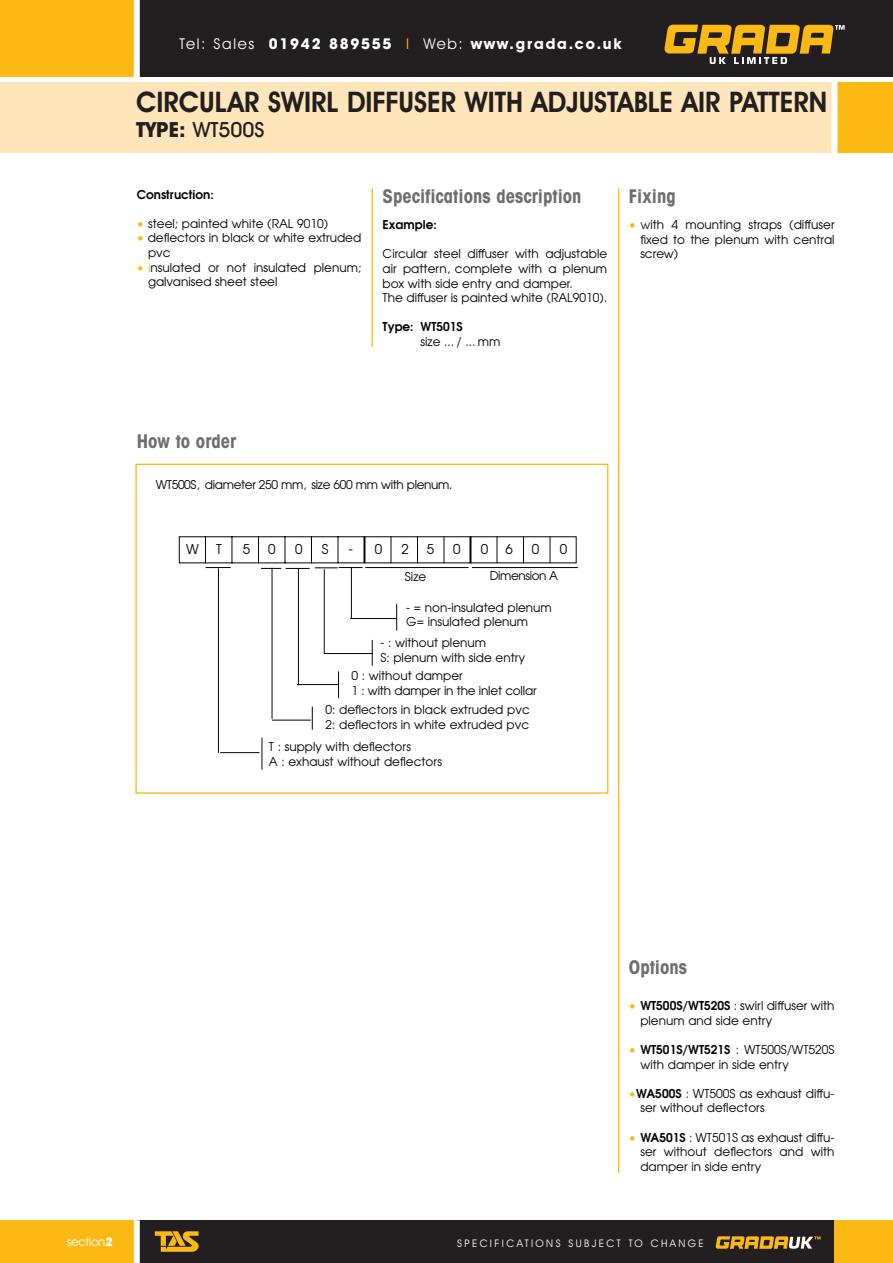
<style>
.page{position:relative;width:893px;height:1263px;background:#fff}
.page>*{position:absolute;margin:0;border:0;box-sizing:border-box;transform-origin:0 0}
.t1{font:600 28.5px "Avant Garde IT Cby BT";color:#231f20;scale:.95 1}
.t2{font:500 21px "Avant Garde IT Cby BT";color:#231f20}
.t3{font:700 condensed 18.9px "Avant Garde";color:#6d6e71}
.t4{font:700 15px "Avant Garde IT Cby BT";letter-spacing:.12em;color:#fff}
.t5{font:13.5px "Avant Garde";color:#040503}
.t6{font:12.15px/14.5px "Avant Garde";color:#040503}
.t7{font:12.15px "Avant Garde";letter-spacing:-.03em;color:#040503}
.t8{font:600 12.15px "Avant Garde";color:#040503}
.t9{font:12.15px "Avant Garde";letter-spacing:-.035em;color:#040503}
.t10{font:12px "Avant Garde IT Cby BT";color:#fff}
.t11{font:10.5px "Avant Garde IT Cby BT";letter-spacing:.225em;color:#fff}
.s1{font-weight:400}
.s2{font-weight:400;color:#fcb914}
.s3{font-weight:700}
.s4{color:#fcb914}
.s5{color:#231f20}
.s6{font-weight:600}
</style>
<div class="page">
<div style="left:137px;top:0;width:755px;height:77px;background:#231f20"></div>
<div style="left:0;top:0;width:137px;height:77px;background:#fcb914"></div>
<div style="left:0;top:1220px;width:137px;height:43px;background:#fcb914"></div>
<div style="left:0;top:82px;width:892px;height:71px;background:#fee6ba"></div>
<div style="left:834px;top:82px;width:58px;height:71px;background:#fcb914"></div>
<div style="left:137px;top:1220px;width:697px;height:43px;background:#231f20"></div>
<svg style="left:155px;top:1231px;width:44px;height:21px"></svg>
<svg style="left:715px;top:1236px;width:105px;height:13px"></svg>
<svg style="left:664px;top:25px;width:180px;height:39px"></svg>
<div style="left:834px;top:1220px;width:58px;height:43px;background:#fcb914"></div>
<div style="left:134px;top:0;width:6px;height:79px;background:#fff"></div>
<div style="left:134px;top:1220px;width:6px;height:43px;background:#fff"></div>
<div style="left:831px;top:79px;width:6px;height:77px;background:#fff"></div>
<svg style="left:135px;top:188px;width:485px;height:985px"></svg>
<hr style="left:371px;top:188px;width:2px;height:159px;background:#fcb914">
<hr style="left:472px;top:567px;width:106px;height:1px;background:#040503">
<hr style="left:297px;top:684px;width:42px;height:1px;background:#040503">
<svg style="left:338px;top:671px;width:1px;height:27px"></svg>
<hr style="left:298px;top:568px;width:1px;height:117px;background:#040503">
<hr style="left:350px;top:618px;width:46px;height:1px;background:#040503">
<svg style="left:396px;top:604px;width:1px;height:27px"></svg>
<hr style="left:351px;top:568px;width:1px;height:51px;background:#040503">
<hr style="left:220px;top:752px;width:39px;height:1px;background:#040503">
<hr style="left:261px;top:738px;width:1px;height:32px;background:#040503">
<hr style="left:218px;top:568px;width:1px;height:185px;background:#040503">
<svg style="left:312px;top:707px;width:1px;height:23px"></svg>
<hr style="left:272px;top:720px;width:39px;height:1px;background:#040503">
<hr style="left:272px;top:568px;width:1px;height:151px;background:#040503">
<svg style="left:372px;top:640px;width:1px;height:26px"></svg>
<hr style="left:324px;top:653px;width:48px;height:1px;background:#040503">
<hr style="left:324px;top:569px;width:1px;height:85px;background:#040503">
<svg style="left:179px;top:536px;width:398px;height:33px"></svg>
<p class="t4" style="left:179px;top:38px;width:443px"><span class="s1">Tel: Sales</span> 01942 889555 <span class="s2">I</span> <span class="s1">Web:</span> www.grada.co.uk</p>
<h1 class="t1" style="left:136px;top:91px;width:729px">CIRCULAR SWIRL DIFFUSER WITH ADJUSTABLE AIR PATTERN</h1>
<h2 class="t2" style="left:136px;top:122px;width:130px"><span class="s3">TYPE:</span> WT500S</h2>
<p class="t8" style="left:137px;top:190px;width:78px">Construction:</p>
<p class="t6" style="left:137px;top:217px;width:193px"><span class="s4">•</span> steel; painted white (RAL 9010)</p>
<p class="t6" style="left:148px;top:232px;width:215px;text-indent:-11px"><span class="s4">•</span> deflectors in black or white extruded pvc</p>
<p class="t6" style="left:148px;top:261px;width:215px;text-indent:-11px"><span class="s4">• i</span>nsulated or not insulated plenum; galvanised sheet steel</p>
<h3 class="t3" style="left:382px;top:190px;width:200px">Specifications description</h3>
<h3 class="t3" style="left:629px;top:190px;width:48px">Fixing</h3>
<p class="t8" style="left:382px;top:220px;width:56px">Example:</p>
<p class="t6" style="left:382px;top:248px;width:226px">Circular steel diffuser with adjustable air pattern, complete with a plenum box with side entry and damper.<br>The diffuser is painted white (RAL9010).</p>
<p class="t8" style="left:382px;top:322px;width:82px">Type: WT501S</p>
<p class="t6" style="left:420px;top:335px;width:81px">size ... / ... mm</p>
<p class="t6" style="left:640px;top:219px;width:196px;text-align:justify;text-indent:-11px"><span class="s4">•</span> <span class="s5">w</span>ith 4 mounting straps (diffuser fixed to the plenum with central screw)</p>
<h3 class="t3" style="left:137px;top:435px;width:101px">How to order</h3>
<p class="t7" style="left:156px;top:480px;width:298px">WT500S, diameter 250 mm, size 600 mm with plenum.</p>
<p class="t5" style="left:186px;top:544px;width:14px">W</p>
<p class="t5" style="left:216px;top:544px;width:7px">T</p>
<p class="t5" style="left:243px;top:544px;width:9px">5</p>
<p class="t5" style="left:268px;top:544px;width:9px">0</p>
<p class="t5" style="left:295px;top:544px;width:9px">0</p>
<p class="t5" style="left:322px;top:544px;width:8px">S</p>
<p class="t5" style="left:348px;top:544px;width:35px">- 0</p>
<p class="t5" style="left:401px;top:544px;width:9px">2</p>
<p class="t5" style="left:427px;top:544px;width:9px">5</p>
<p class="t5" style="left:453px;top:544px;width:9px">0</p>
<p class="t5" style="left:480px;top:544px;width:9px">0</p>
<p class="t5" style="left:505px;top:544px;width:9px">6</p>
<p class="t5" style="left:532px;top:544px;width:9px">0</p>
<p class="t5" style="left:560px;top:544px;width:9px">0</p>
<p class="t9" style="left:489px;top:571px;width:70px">Dimension A</p>
<p class="t6" style="left:405px;top:570px;width:23px">Size</p>
<p class="t6" style="left:406px;top:601px;width:147px">- = non-insulated plenum<br>G= insulated plenum</p>
<p class="t6" style="left:380px;top:637px;width:146px">- : without plenum<br>S: plenum with side entry</p>
<p class="t6" style="left:351px;top:670px;width:187px">0 : without damper<br>1 : with damper in the inlet collar</p>
<p class="t6" style="left:325px;top:704px;width:206px">0: deflectors in black extruded pvc<br>2: deflectors in white extruded pvc</p>
<p class="t6" style="left:269px;top:741px;width:174px">T : supply with deflectors<br>A : exhaust without deflectors</p>
<p class="t10" style="left:67px;top:1237px;width:47px">section<span class="s3">2</span></p>
<h3 class="t3" style="left:629px;top:961px;width:60px">Options</h3>
<p class="t6" style="left:640px;top:1000px;width:196px;text-indent:-11px"><span class="s4">•</span> <span class="s6">WT500S/WT520S</span> : swirl diffuser with plenum and side entry</p>
<p class="t6" style="left:640px;top:1043px;width:196px;text-indent:-11px"><span class="s4">•</span> <span class="s6">WT501S/WT521S</span> : WT500S/WT520S with damper in side entry</p>
<p class="t6" style="left:640px;top:1087px;width:196px;text-indent:-11px"><span class="s4">•</span><span class="s6">WA500S</span> : WT500S as exhaust diffu&shy;ser without deflectors</p>
<p class="t6" style="left:640px;top:1131px;width:196px;text-align:justify;text-indent:-11px"><span class="s4">•</span> <span class="s6">WA501S</span> : WT501S as exhaust diffu&shy;ser without deflectors and with damper in side entry</p>
<p class="t11" style="left:457px;top:1240px;width:248px">SPECIFICATIONS SUBJECT TO CHANGE</p>
</div>
